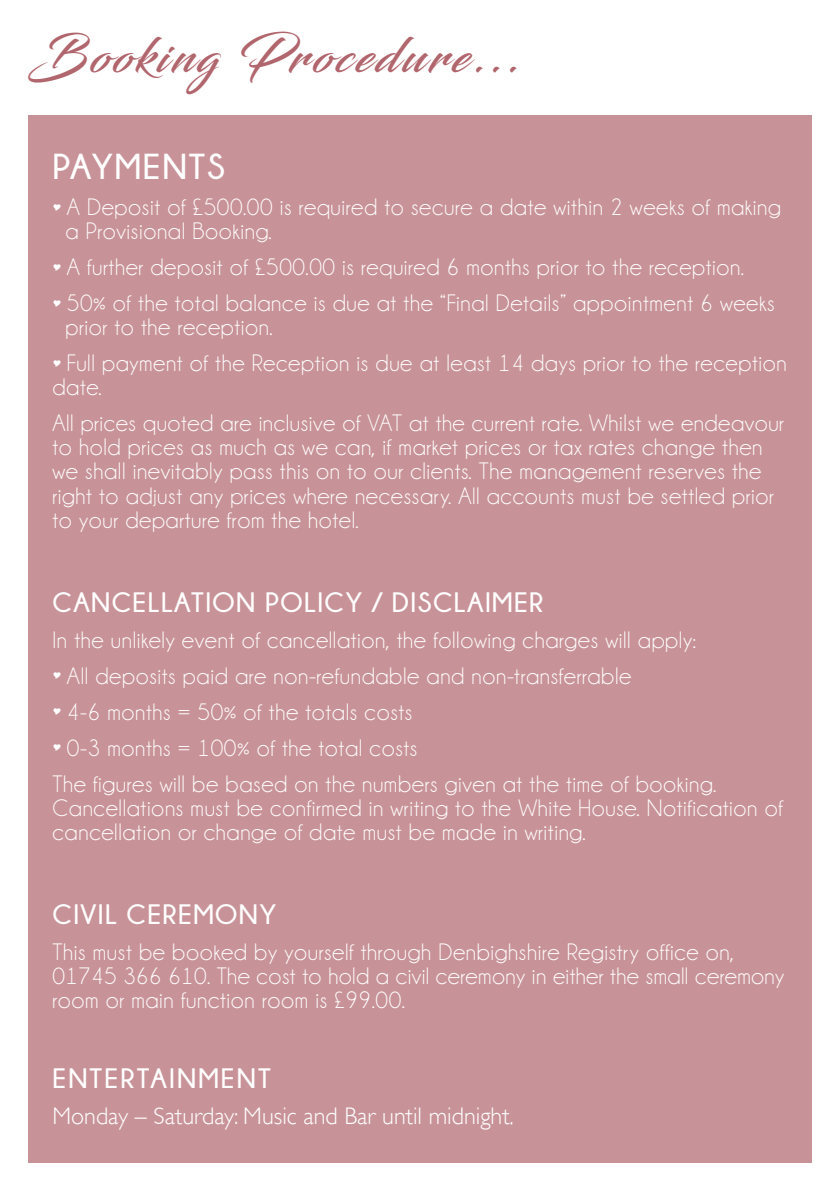
<style>
.page{position:relative;width:840px;height:1191px;background:#fff}
.page>*{position:absolute;margin:0;border:0;box-sizing:border-box;transform-origin:0 0}
.t1{font:48px "Blacksword";letter-spacing:.075em;color:#b1656c}
.t2{font:700 36px "Champagne&Limousines";letter-spacing:.05em;color:#fff}
.t3{font:700 28px "Champagne&Limousines";letter-spacing:.05em;color:#fff}
.t4{font:700 28px "Champagne&Limousines";letter-spacing:.075em;color:#fff}
.t5{font:24px/24px "Champagne&Limousines";letter-spacing:.025em;color:#fff}
.t6{font:300 24px "Gill Sans";color:#fff}
</style>
<div class="page">
<div style="left:28px;top:115px;width:783px;height:1047px;background:#c89398"></div>
<p class="t1" style="left:28px;top:27px;width:493px">Booking Procedure...</p>
<p class="t2" style="left:52px;top:147px;width:174px">PAYMENTS</p>
<p class="t5" style="left:67px;top:196px;width:715px">A Deposit of £500.00 is required to secure a date within 2 weeks of making</p>
<p class="t5" style="left:66px;top:220px;width:207px">a Provisional Booking.</p>
<p class="t5" style="left:67px;top:256px;width:678px">A further deposit of £500.00 is required 6 months prior to the reception.</p>
<p class="t5" style="left:67px;top:292px;width:708px">50% of the total balance is due at the “Final Details” appointment 6 weeks</p>
<p class="t5" style="left:66px;top:316px;width:208px">prior to the reception.</p>
<p class="t5" style="left:52px;top:352px;width:735px;text-indent:14px">Full payment of the Reception is due at least 14 days prior to the reception date.</p>
<p class="t5" style="left:52px;top:412px;width:732px">All prices quoted are inclusive of VAT at the current rate. Whilst we endeavour to hold prices as much as we can, if market prices or tax rates change then we shall inevitably pass this on to our clients. The management reserves the right to adjust any prices where necessary. All accounts must be settled prior to your departure from the hotel.</p>
<p class="t3" style="left:52px;top:586px;width:492px">CANCELLATION POLICY / DISCLAIMER</p>
<p class="t5" style="left:52px;top:628px;width:644px">In the unlikely event of cancellation, the following charges will apply:</p>
<p class="t5" style="left:67px;top:664px;width:565px">All deposits paid are non-refundable and non-transferrable</p>
<p class="t5" style="left:67px;top:700px;width:347px">4-6 months = 50% of the totals costs</p>
<p class="t5" style="left:67px;top:736px;width:352px">0-3 months = 100% of the total costs</p>
<p class="t5" style="left:52px;top:772px;width:664px">The figures will be based on the numbers given at the time of booking.</p>
<p class="t5" style="left:52px;top:796px;width:731px">Cancellations must be confirmed in writing to the White House. Notification of cancellation or change of date must be made in writing.</p>
<p class="t3" style="left:52px;top:898px;width:225px">CIVIL CEREMONY</p>
<p class="t5" style="left:52px;top:940px;width:733px">This must be booked by yourself through Denbighshire Registry office on,<br>01745 366 610. The cost to hold a civil ceremony in either the small ceremony</p>
<p class="t5" style="left:52px;top:988px;width:354px">room or main function room is £99.00.</p>
<p class="t4" style="left:52px;top:1062px;width:220px">ENTERTAINMENT</p>
<p class="t6" style="left:52px;top:1101px;width:462px">Monday – Saturday: Music and Bar until midnight.</p>
</div>
